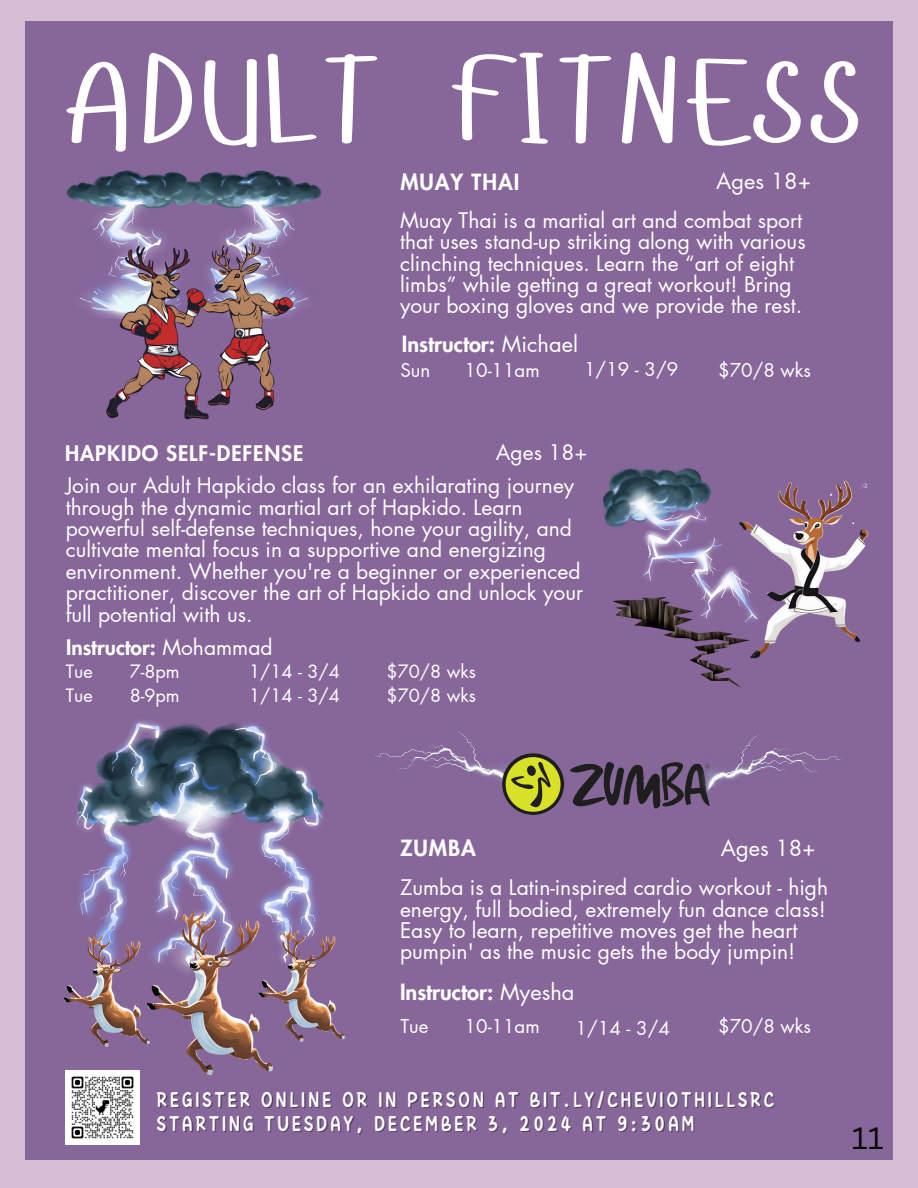
<style>
.page{position:relative;width:918px;height:1188px;background:#d5bed6}
.page>*{position:absolute;margin:0;border:0;box-sizing:border-box;transform-origin:0 0}
.t1{font:125.1px "Hangyaboly";letter-spacing:.045em;color:#fff}
.t2{font:30px "Canva Sans";color:#000}
.t3{font:24.9px "Canva Niuniu Latin";letter-spacing:.1em;color:#fff}
.t4{font:800 21.75px "Futura LT Pro";color:#fff}
.t5{font:21.75px "Futura LT Pro";color:#fff}
.t6{font:800 21.75px "Futura LT Pro";letter-spacing:.045em;color:#fff}
.t7{font:21px/21.3px "Futura LT Pro";color:#fff}
.t8{font:800 21px "Futura LT Pro";letter-spacing:.045em;color:#fff}
.t9{font:800 21px "Futura LT Pro";color:#fff}
.t10{font:18.75px "Futura LT Pro";color:#fff}
.t11{font:18px "Futura LT Pro";color:#fff}
.s1{font-weight:400}
</style>
<div class="page">
<div style="left:25px;top:21px;width:868px;height:1139px;background:#87669a"></div>
<img style="left:204px;top:171px;width:118px;height:137px">
<img style="left:66px;top:171px;width:138px;height:145px">
<img style="left:103px;top:238px;width:196px;height:182px">
<img style="left:65px;top:1070px;width:74px;height:75px">
<img style="left:77px;top:720px;width:247px;height:210px">
<img style="left:146px;top:904px;width:132px;height:172px">
<img style="left:258px;top:925px;width:87px;height:119px">
<img style="left:63px;top:930px;width:90px;height:119px">
<img style="left:750px;top:480px;width:119px;height:179px">
<img style="left:602px;top:468px;width:161px;height:159px">
<img style="left:614px;top:598px;width:136px;height:89px">
<img style="left:375px;top:731px;width:125px;height:48px">
<img style="left:500px;top:753px;width:210px;height:62px">
<img style="left:697px;top:734px;width:145px;height:63px">
<p class="t1" style="left:63px;top:20px;width:801px">ADULT FITNESS</p>
<p class="t6" style="left:400px;top:172px;width:120px">MUAY THAI</p>
<p class="t5" style="left:716px;top:171px;width:96px">Ages 18+</p>
<p class="t7" style="left:400px;top:210px;width:407px">Muay Thai is a martial art and combat sport that uses stand-up striking along with various clinching techniques. Learn the “art of eight limbs” while getting a great workout! Bring your boxing gloves and we provide the rest.</p>
<h4 class="t4" style="left:402px;top:334px;width:177px">Instructor: <span class="s1">Michael</span></h4>
<p class="t10" style="left:400px;top:362px;width:31px">Sun</p>
<h5 class="t10" style="left:465px;top:362px;width:77px">10-11am</h5>
<h5 class="t10" style="left:584px;top:361px;width:96px">1/19 - 3/9</h5>
<h5 class="t10" style="left:718px;top:362px;width:94px">$70/8 wks</h5>
<p class="t8" style="left:65px;top:443px;width:240px">HAPKIDO SELF-DEFENSE</p>
<p class="t7" style="left:496px;top:443px;width:93px">Ages 18+</p>
<p class="t7" style="left:66px;top:476px;width:519px">Join our Adult Hapkido class for an exhilarating journey through the dynamic martial art of Hapkido. Learn powerful self-defense techniques, hone your agility, and cultivate mental focus in a supportive and energizing environment. Whether you're a beginner or experienced practitioner, discover the art of Hapkido and unlock your full potential with us.</p>
<p class="t9" style="left:66px;top:638px;width:208px">Instructor: <span class="s1">Mohammad</span></p>
<p class="t11" style="left:130px;top:663px;width:52px">7-8pm</p>
<p class="t11" style="left:130px;top:687px;width:52px">8-9pm</p>
<p class="t11" style="left:387px;top:663px;width:91px">$70/8 wks</p>
<p class="t11" style="left:387px;top:687px;width:91px">$70/8 wks</p>
<p class="t11" style="left:249px;top:663px;width:92px">1/14 - 3/4</p>
<p class="t11" style="left:249px;top:687px;width:92px">1/14 - 3/4</p>
<p class="t11" style="left:66px;top:663px;width:29px">Tue</p>
<p class="t11" style="left:66px;top:687px;width:29px">Tue</p>
<h5 class="t5" style="left:721px;top:838px;width:96px">Ages 18+</h5>
<p class="t4" style="left:400px;top:838px;width:77px">ZUMBA</p>
<p class="t7" style="left:400px;top:878px;width:430px">Zumba is a Latin-inspired cardio workout - high energy, full bodied, extremely fun dance class!<br>Easy to learn, repetitive moves get the heart pumpin' as the music gets the body jumpin!</p>
<p class="t4" style="left:400px;top:982px;width:176px">Instructor: <span class="s1">Myesha</span></p>
<h5 class="t10" style="left:400px;top:1017px;width:30px">Tue</h5>
<p class="t10" style="left:465px;top:1017px;width:77px">10-11am</p>
<h4 class="t10" style="left:576px;top:1020px;width:96px">1/14 - 3/4</h4>
<h5 class="t10" style="left:718px;top:1017px;width:94px">$70/8 wks</h5>
<p class="t3" style="left:157px;top:1087px;width:619px">REGISTER ONLINE OR IN PERSON AT BIT.LY/CHEVIOTHILLSRC</p>
<p class="t3" style="left:157px;top:1111px;width:539px">STARTING TUESDAY, DECEMBER 3, 2024 AT 9:30AM</p>
<h2 class="t2" style="left:852px;top:1117px;width:33px">11</h2>
</div>
